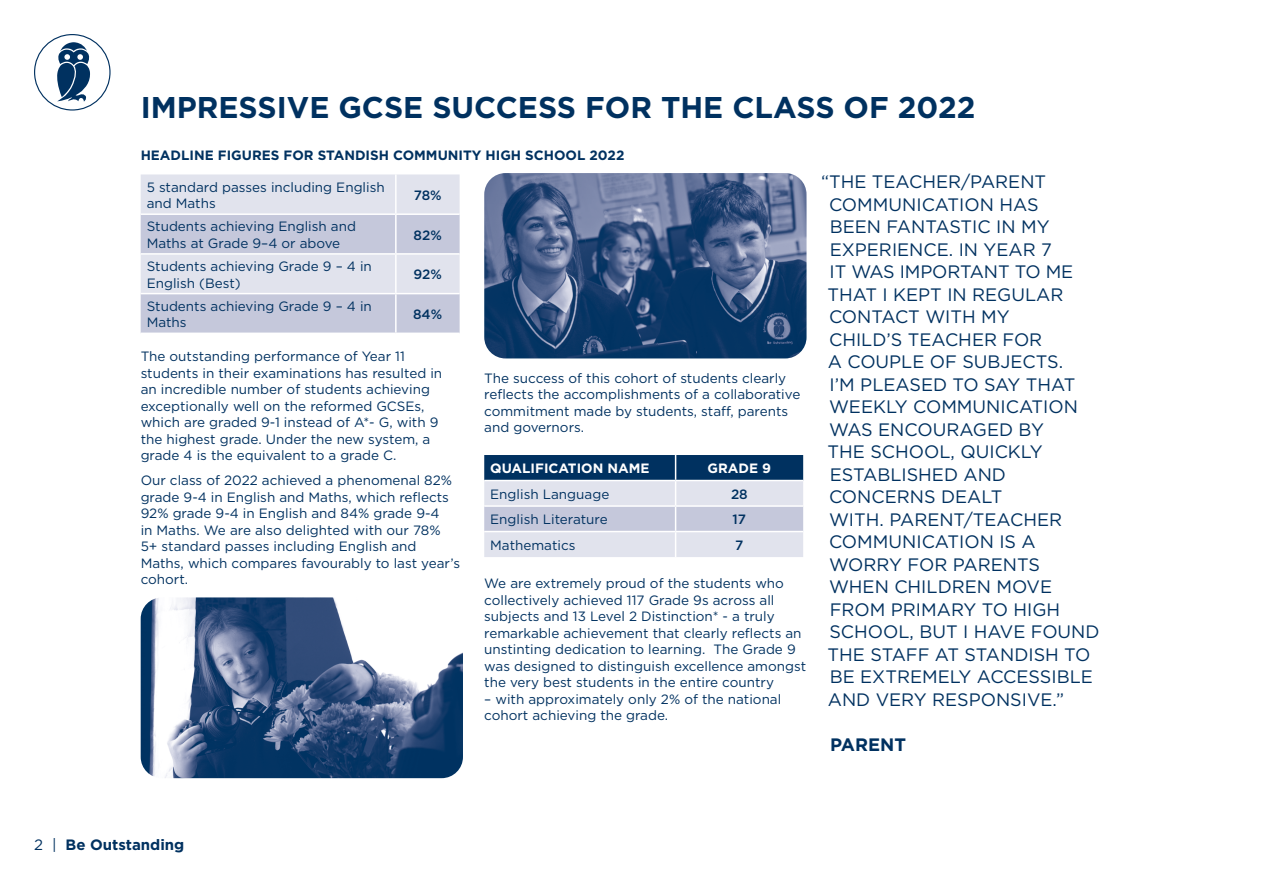
<style>
.page{position:relative;width:1263px;height:893px;background:#fff}
.page>*{position:absolute;margin:0;border:0;box-sizing:border-box;transform-origin:0 0}
.t1{font:700 30px "Gotham HTF";color:#003160}
.t2{font:18px/22.5px "Gotham HTF";color:#003160}
.t3{font:700 18px "Gotham HTF";color:#003160}
.t4{font:700 15px "Gotham HTF";color:#003160}
.t5{font:13.5px/16.5px "Gotham HTF";color:#003160}
.t6{font:700 13.5px "Gotham HTF";color:#003160}
.t7{font:700 13.5px "Gotham HTF";color:#fff}
.t8{font:500 13.5px "Gotham HTF";color:#003160}
.s1{font-weight:400}
</style>
<div class="page">
<div style="left:34px;top:34px;width:77px;height:77px;background:#fff;border:1px solid #003160;border-radius:50%"></div>
<svg style="left:57px;top:42px;width:33px;height:60px"></svg>
<svg style="left:141px;top:174px;width:319px;height:159px;background:#d3d5e4"></svg>
<hr style="left:395px;top:174px;width:2px;height:39px;background:#fff">
<hr style="left:141px;top:213px;width:255px;height:2px;background:#fff">
<hr style="left:396px;top:213px;width:64px;height:2px;background:#fff">
<hr style="left:395px;top:215px;width:2px;height:38px;background:#fff">
<hr style="left:141px;top:253px;width:255px;height:2px;background:#fff">
<hr style="left:396px;top:253px;width:64px;height:2px;background:#fff">
<hr style="left:395px;top:255px;width:2px;height:38px;background:#fff">
<hr style="left:141px;top:293px;width:255px;height:1px;background:#fff">
<hr style="left:396px;top:293px;width:64px;height:1px;background:#fff">
<hr style="left:395px;top:294px;width:2px;height:39px;background:#fff">
<svg style="left:484px;top:455px;width:319px;height:102px;background:#a5b3c7"></svg>
<img style="left:484px;top:173px;width:322px;height:185px">
<img style="left:141px;top:597px;width:322px;height:181px">
<h1 class="t1" style="left:141px;top:90px;width:836px">IMPRESSIVE GCSE SUCCESS FOR THE CLASS OF 2022</h1>
<p class="t6" style="left:141px;top:147px;width:485px">HEADLINE FIGURES FOR STANDISH COMMUNITY HIGH SCHOOL 2022</p>
<p class="t5" style="left:147px;top:178px;width:240px">5 standard passes including English and Maths</p>
<p class="t8" style="left:414px;top:187px;width:30px">78%</p>
<p class="t5" style="left:147px;top:218px;width:211px">Students achieving English and<br>Maths at Grade 9–4 or above</p>
<p class="t8" style="left:414px;top:227px;width:30px">82%</p>
<p class="t5" style="left:147px;top:258px;width:227px">Students achieving Grade 9 – 4 in<br>English (Best)</p>
<p class="t8" style="left:413px;top:267px;width:30px">92%</p>
<p class="t5" style="left:147px;top:298px;width:227px">Students achieving Grade 9 – 4 in<br>Maths</p>
<p class="t8" style="left:413px;top:307px;width:31px">84%</p>
<p class="t5" style="left:141px;top:348px;width:303px">The outstanding performance of Year 11 students in their examinations has resulted in an incredible number of students achieving exceptionally well on the reformed GCSEs, which are graded 9-1 instead of A*- G, with 9 the highest grade. Under the new system, a grade 4 is the equivalent to a grade C.</p>
<p class="t5" style="left:141px;top:472px;width:321px">Our class of 2022 achieved a phenomenal 82% grade 9-4 in English and Maths, which reflects 92% grade 9-4 in English and 84% grade 9-4<br>in Maths. We are also delighted with our 78% 5+ standard passes including English and Maths, which compares favourably to last year’s cohort.</p>
<p class="t5" style="left:484px;top:370px;width:318px">The success of this cohort of students clearly reflects the accomplishments of a collaborative commitment made by students, staff, parents and governors.</p>
<p class="t7" style="left:490px;top:461px;width:161px">QUALIFICATION NAME</p>
<p class="t7" style="left:708px;top:461px;width:65px">GRADE 9</p>
<p class="t5" style="left:490px;top:486px;width:121px">English Language</p>
<p class="t8" style="left:731px;top:486px;width:18px">28</p>
<p class="t5" style="left:490px;top:511px;width:119px">English Literature</p>
<p class="t8" style="left:733px;top:512px;width:15px">17</p>
<p class="t5" style="left:490px;top:537px;width:87px">Mathematics</p>
<p class="t8" style="left:735px;top:537px;width:10px">7</p>
<p class="t5" style="left:484px;top:575px;width:323px">We are extremely proud of the students who collectively achieved 117 Grade 9s across all subjects and 13 Level 2 Distinction* - a truly remarkable achievement that clearly reflects an unstinting dedication to learning. The Grade 9 was designed to distinguish excellence amongst the very best students in the entire country</p>
<p class="t5" style="left:484px;top:691px;width:299px">– with approximately only 2% of the national cohort achieving the grade.</p>
<p class="t2" style="left:828px;top:170px;width:273px;text-indent:-7px">“THE TEACHER/PARENT<br>COMMUNICATION HAS<br>BEEN FANTASTIC IN MY<br>EXPERIENCE. IN YEAR 7<br>IT WAS IMPORTANT TO ME<br>THAT I KEPT IN REGULAR<br>CONTACT WITH MY<br>CHILD’S TEACHER FOR<br>A COUPLE OF SUBJECTS.<br>I’M PLEASED TO SAY THAT<br>WEEKLY COMMUNICATION<br>WAS ENCOURAGED BY<br>THE SCHOOL, QUICKLY<br>ESTABLISHED AND<br>CONCERNS DEALT<br>WITH. PARENT/TEACHER<br>COMMUNICATION IS A<br>WORRY FOR PARENTS<br>WHEN CHILDREN MOVE<br>FROM PRIMARY TO HIGH<br>SCHOOL, BUT I HAVE FOUND<br>THE STAFF AT STANDISH TO<br>BE EXTREMELY ACCESSIBLE<br>AND VERY RESPONSIVE.”</p>
<h2 class="t3" style="left:830px;top:734px;width:77px">PARENT</h2>
<p class="t4" style="left:34px;top:836px;width:152px"><span class="s1">2 |</span> Be Outstanding</p>
</div>
